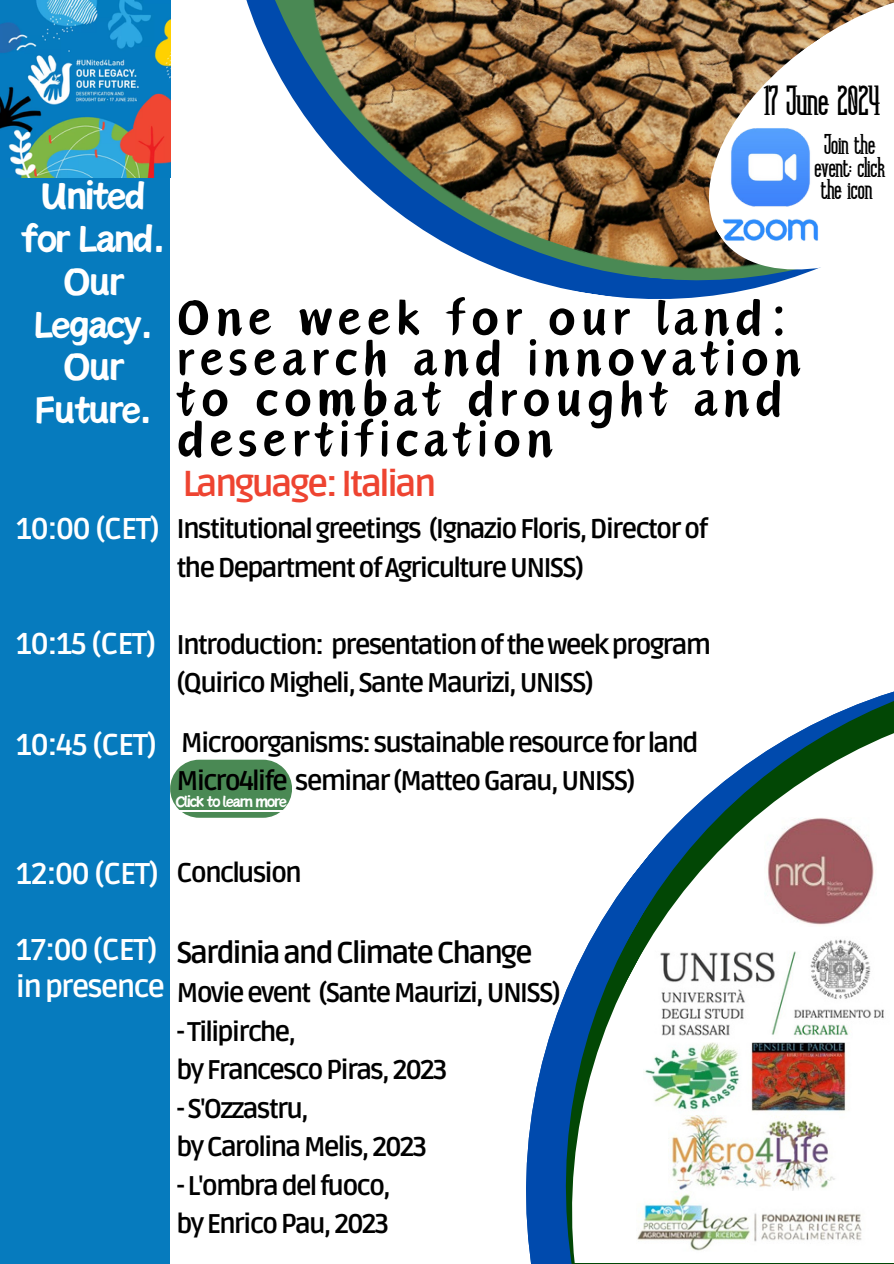
<style>
.page{position:relative;width:894px;height:1264px;background:#fff}
.page>*{position:absolute;margin:0;border:0;box-sizing:border-box;transform-origin:0 0}
.t1{font:63px "Canva Oriental Brush";letter-spacing:.08em;color:#000}
.t2{font:48px/42.8px "Canva Sword Like Dream";letter-spacing:-.055em;color:#fff;text-align:center}
.t3{font:42px "Asterlight";letter-spacing:-.04em;color:#000}
.t4{font:700 36px "Ruda";letter-spacing:-.07em;color:#ee4431}
.t5{font:700 30px "Ruda";letter-spacing:-.04em;color:#fff}
.t6{font:700 30px "Ruda";letter-spacing:-.07em;color:#000}
.t7{font:700 30px/37.2px "Ruda";letter-spacing:-.065em;color:#fff}
.t8{font:28.5px/22.5px "Asterlight";letter-spacing:-.04em;color:#000;text-align:center}
.t9{font:700 27px "Ruda";letter-spacing:-.07em;color:#000}
.t10{font:19.65px "Canva Sword Like Dream";letter-spacing:-.08em;color:#fff}
</style>
<div class="page">
<img style="left:255px;top:0;width:536px;height:299px">
<svg style="left:170px;top:759px;width:122px;height:58px;background:#609769"></svg>
<hr style="left:175px;top:810px;width:110px;height:1px;background:#fff">
<div style="left:0;top:0;width:170px;height:1263px;background:#067bbe"></div>
<svg style="left:699px;top:0;width:194px;height:278px"></svg>
<img style="left:692px;top:110px;width:156px;height:149px">
<img style="left:0;top:1px;width:170px;height:176px">
<svg style="left:526px;top:1014px;width:31px;height:249px;fill:#004aad"></svg>
<div style="left:557px;top:996px;width:7px;height:267px;background:#004aad"></div>
<svg style="left:564px;top:692px;width:329px;height:571px"></svg>
<img style="left:763px;top:817px;width:113px;height:109px">
<img style="left:643px;top:1020px;width:219px;height:111px">
<img style="left:654px;top:936px;width:239px;height:105px">
<img style="left:668px;top:1115px;width:169px;height:76px">
<img style="left:636px;top:1191px;width:233px;height:68px">
<p class="t2" style="left:21px;top:176px;width:147px">United for Land.<br>Our<br>Legacy.<br>Our<br>Future.</p>
<p class="t5" style="left:16px;top:511px;width:145px">10:00 (CET)</p>
<p class="t3" style="left:763px;top:85px;width:118px">17 June 2024</p>
<p class="t8" style="left:813px;top:136px;width:73px">Join the event: click the icon</p>
<p class="t1" style="left:176px;top:291px;width:615px">One week for our land:</p>
<p class="t1" style="left:176px;top:332px;width:626px">research and innovation</p>
<p class="t1" style="left:176px;top:372px;width:607px">to combat drought and</p>
<p class="t1" style="left:176px;top:413px;width:378px">desertification</p>
<h4 class="t4" style="left:182px;top:463px;width:255px">Language: Italian</h4>
<h4 class="t9" style="left:176px;top:513px;width:533px">Institutional greetings (Ignazio Floris, Director of</h4>
<h4 class="t9" style="left:176px;top:551px;width:409px">the Department ofAgriculture UNISS)</h4>
<p class="t5" style="left:16px;top:626px;width:142px">10:15 (CET)</p>
<p class="t5" style="left:16px;top:727px;width:142px">10:45 (CET)</p>
<h4 class="t9" style="left:176px;top:628px;width:536px">Introduction: presentation of the week program</h4>
<h4 class="t9" style="left:176px;top:667px;width:418px">(Quirico Migheli, Sante Maurizi, UNISS)</h4>
<h4 class="t9" style="left:181px;top:726px;width:519px">Microorganisms: sustainable resource for land</h4>
<h5 class="t9" style="left:176px;top:765px;width:460px">Micro4life seminar (Matteo Garau, UNISS)</h5>
<h2 class="t10" style="left:175px;top:792px;width:113px">Click to learn more</h2>
<p class="t5" style="left:16px;top:856px;width:144px">12:00 (CET)</p>
<h5 class="t9" style="left:176px;top:857px;width:127px">Conclusion</h5>
<p class="t7" style="left:16px;top:932px;width:151px">17:00 (CET) in presence</p>
<h5 class="t6" style="left:176px;top:934px;width:357px">Sardinia and Climate Change</h5>
<p class="t9" style="left:176px;top:977px;width:386px">Movie event (Sante Maurizi, UNISS)</p>
<p class="t9" style="left:176px;top:1015px;width:121px">- Tilipirche,</p>
<p class="t9" style="left:176px;top:1054px;width:272px">by Francesco Piras, 2023</p>
<h3 class="t9" style="left:176px;top:1092px;width:134px">- S'Ozzastru,</h3>
<p class="t9" style="left:176px;top:1131px;width:252px">by Carolina Melis, 2023</p>
<h6 class="t9" style="left:176px;top:1169px;width:216px">- L'ombra del fuoco,</h6>
<h1 class="t9" style="left:176px;top:1208px;width:214px">by Enrico Pau, 2023</h1>
</div>
